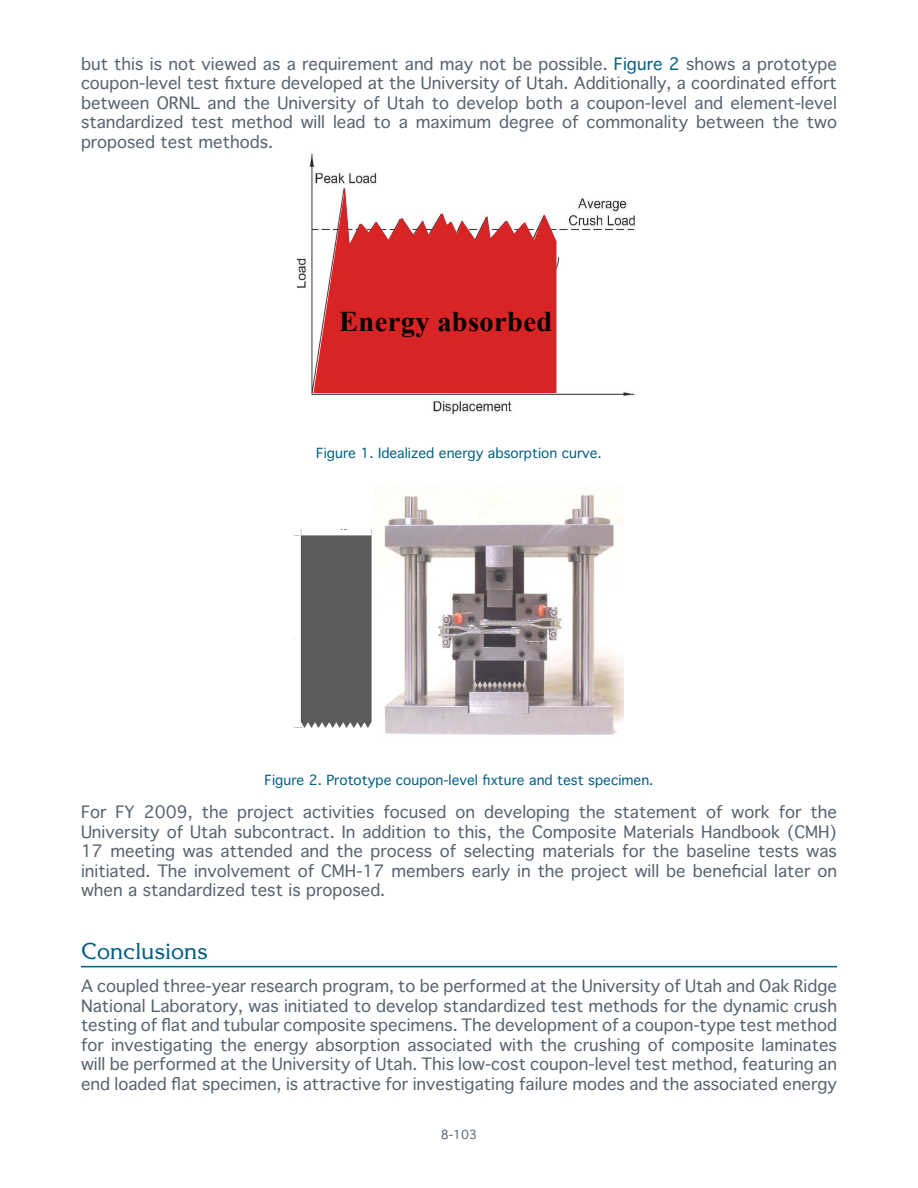
<style>
.page{position:relative;width:918px;height:1188px;background:#fff}
.page>*{position:absolute;margin:0;border:0;box-sizing:border-box;transform-origin:0 0}
.t1{font:700 28.5px "Times New Roman";letter-spacing:.015em;color:#040503}
.t2{font:22.5px "Korinna";color:#005e82}
.t3{font:16.5px/19.5px "Thonburi";color:#57626f;text-align:justify}
.t4{font:13.5px "Thonburi";color:#005e82}
.t5{font:12px "Thonburi";color:#57626f}
.s1{color:#005e82}
</style>
<div class="page">
<hr style="left:81px;top:966px;width:756px;height:1px;background:#005e82">
<img style="left:297px;top:153px;width:337px;height:261px">
<svg style="left:314px;top:188px;width:242px;height:205px;fill:#d92426"></svg>
<img style="left:374px;top:486px;width:249px;height:249px">
<img style="left:295px;top:530px;width:76px;height:198px">
<p class="t3" style="left:81px;top:54px;width:758px">but this is not viewed as a requirement and may not be possible. <span class="s1">Figure 2</span> shows a prototype coupon-level test fixture developed at the University of Utah. Additionally, a coordinated effort between ORNL and the University of Utah to develop both a coupon-level and element-level standardized test method will lead to a maximum degree of commonality between the two proposed test methods.</p>
<p class="t1" style="left:339px;top:313px;width:215px">Energy absorbed</p>
<p class="t4" style="left:316px;top:442px;width:287px">Figure 1. Idealized energy absorption curve.</p>
<p class="t4" style="left:265px;top:769px;width:390px">Figure 2. Prototype coupon-level fixture and test specimen.</p>
<p class="t3" style="left:81px;top:802px;width:758px">For FY 2009, the project activities focused on developing the statement of work for the University of Utah subcontract. In addition to this, the Composite Materials Handbook (CMH)<br>17 meeting was attended and the process of selecting materials for the baseline tests was initiated. The involvement of CMH-17 members early in the project will be beneficial later on when a standardized test is proposed.</p>
<h3 class="t2" style="left:81px;top:937px;width:128px">Conclusions</h3>
<p class="t3" style="left:81px;top:976px;width:757px">A coupled three-year research program, to be performed at the University of Utah and Oak Ridge National Laboratory, was initiated to develop standardized test methods for the dynamic crush testing of flat and tubular composite specimens. The development of a coupon-type test method for investigating the energy absorption associated with the crushing of composite laminates will be performed at the University of Utah. This low-cost coupon-level test method, featuring an end loaded flat specimen, is attractive for investigating failure modes and the associated energy</p>
<p class="t5" style="left:441px;top:1124px;width:38px">8-103</p>
</div>
